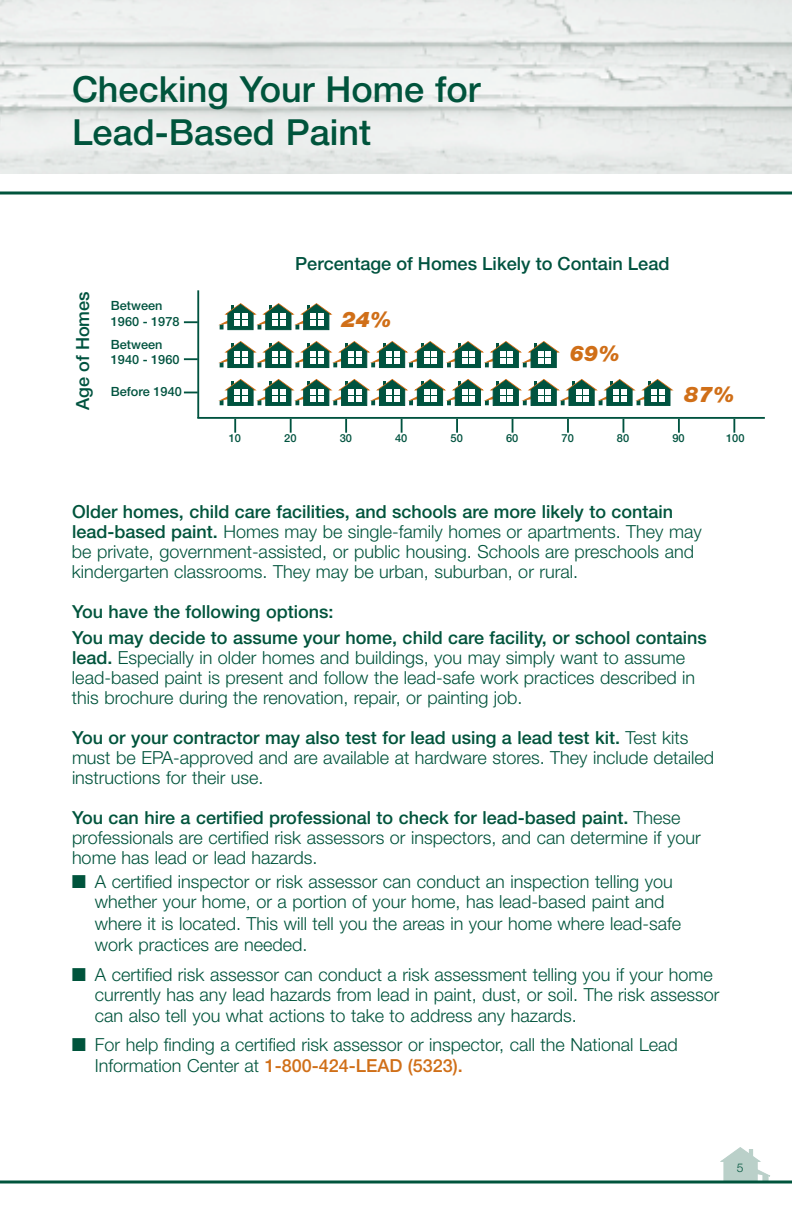
<style>
.page{position:relative;width:792px;height:1224px;background:#fff}
.page>*{position:absolute;margin:0;border:0;box-sizing:border-box;transform-origin:0 0}
.t1{font:500 36px/43.2px "Helvetica Neue";color:#00543c}
.t2{font:italic 900 21.6px "Helvetica Neue";color:#d06f18}
.t3{font:500 18.2px "Helvetica Neue";color:#00533f}
.t4{font:300 18px/20px "Helvetica Neue";color:#00543c}
.t5{font:500 18px/26px "Helvetica Neue";color:#00543c}
.t6{font:500 12.8px/15.2px "Helvetica Neue";color:#00533f}
.t7{font:300 12px "Helvetica Neue";color:#00543c}
.t8{font:500 11px "Helvetica Neue";color:#00533f}
.s1{font-weight:500}
.s2{font-family:"Monotype Sorts";font-weight:400}
.s3{font-weight:500;color:#d06f18}
</style>
<div class="page">
<svg style="left:721px;top:1147px;width:49px;height:33px"></svg>
<div style="left:741px;top:1160px;width:7px;height:7px;background:#bad0c9"></div>
<div style="left:741px;top:1160px;width:7px;height:8px;border:1px solid #bad0c9"></div>
<div style="left:731px;top:1160px;width:7px;height:7px;background:#bad0c9"></div>
<div style="left:731px;top:1160px;width:7px;height:8px;border:1px solid #bad0c9"></div>
<div style="left:741px;top:1170px;width:7px;height:7px;background:#bad0c9"></div>
<div style="left:731px;top:1170px;width:7px;height:7px;background:#bad0c9"></div>
<hr style="left:0;top:191px;width:792px;height:3px;background:#00543c">
<svg style="left:0;top:1180px;width:792px;height:4px;background:#3f7e6c"></svg>
<svg style="left:218px;top:304px;width:113px;height:26px"></svg>
<svg style="left:218px;top:341px;width:341px;height:27px"></svg>
<svg style="left:218px;top:379px;width:454px;height:27px"></svg>
<hr style="left:197px;top:417px;width:568px;height:2px;background:#00533f">
<hr style="left:197px;top:290px;width:2px;height:128px;background:#00533f">
<svg style="left:234px;top:419px;width:2px;height:14px"></svg>
<svg style="left:184px;top:392px;width:14px;height:1px"></svg>
<svg style="left:184px;top:358px;width:14px;height:2px"></svg>
<svg style="left:184px;top:321px;width:14px;height:2px"></svg>
<svg style="left:290px;top:419px;width:2px;height:14px"></svg>
<svg style="left:345px;top:419px;width:2px;height:14px"></svg>
<svg style="left:401px;top:419px;width:2px;height:14px"></svg>
<svg style="left:456px;top:419px;width:2px;height:14px"></svg>
<svg style="left:512px;top:419px;width:1px;height:14px"></svg>
<svg style="left:567px;top:419px;width:2px;height:14px"></svg>
<svg style="left:623px;top:419px;width:1px;height:14px"></svg>
<svg style="left:678px;top:419px;width:2px;height:14px"></svg>
<svg style="left:733px;top:419px;width:2px;height:14px"></svg>
<h1 class="t1" style="left:72px;top:71px;width:410px">Checking Your Home for<br>Lead-Based Paint</h1>
<p class="t3" style="left:76px;top:410px;width:120px;rotate:-90deg">Age of Homes</p>
<p class="t6" style="left:111px;top:299px;width:70px">Between<br>1960 - 1978</p>
<p class="t6" style="left:111px;top:338px;width:70px">Between<br>1940 - 1960</p>
<p class="t6" style="left:111px;top:385px;width:72px">Before 1940</p>
<p class="t3" style="left:295px;top:257px;width:376px">Percentage of Homes Likely to Contain Lead</p>
<p class="t2" style="left:341px;top:312px;width:52px">24%</p>
<p class="t2" style="left:570px;top:346px;width:52px">69%</p>
<p class="t2" style="left:684px;top:386px;width:52px">87%</p>
<p class="t8" style="left:229px;top:435px;width:14px">10</p>
<p class="t8" style="left:284px;top:435px;width:14px">20</p>
<p class="t8" style="left:340px;top:435px;width:14px">30</p>
<p class="t8" style="left:395px;top:435px;width:14px">40</p>
<p class="t8" style="left:451px;top:435px;width:14px">50</p>
<p class="t8" style="left:506px;top:435px;width:14px">60</p>
<p class="t8" style="left:562px;top:435px;width:14px">70</p>
<p class="t8" style="left:617px;top:435px;width:14px">80</p>
<p class="t8" style="left:672px;top:435px;width:14px">90</p>
<p class="t8" style="left:726px;top:435px;width:20px">100</p>
<p class="t4" style="left:72px;top:504px;width:631px"><span class="s1">Older homes, child care facilities, and schools are more likely to contain lead-based paint.</span> Homes may be single-family homes or apartments. They may be private, government-assisted, or public housing. Schools are preschools and kindergarten classrooms. They may be urban, suburban, or rural.</p>
<p class="t5" style="left:72px;top:601px;width:636px">You have the following options:<br>You may decide to assume your home, child care facility, or school contains</p>
<p class="t4" style="left:72px;top:650px;width:625px"><span class="s1">lead.</span> Especially in older homes and buildings, you may simply want to assume lead-based paint is present and follow the lead-safe work practices described in this brochure during the renovation, repair, or painting job.</p>
<p class="t4" style="left:72px;top:730px;width:644px"><span class="s1">You or your contractor may also test for lead using a lead test kit.</span> Test kits must be EPA-approved and are available at hardware stores. They include detailed instructions for their use.</p>
<p class="t4" style="left:72px;top:810px;width:630px"><span class="s1">You can hire a certified professional to check for lead-based paint.</span> These professionals are certified risk assessors or inspectors, and can determine if your home has lead or lead hazards.</p>
<p class="t4" style="left:95px;top:873px;width:588px;line-height:21px;text-indent:-23px"><span class="s2">■</span> A certified inspector or risk assessor can conduct an inspection telling you whether your home, or a portion of your home, has lead-based paint and where it is located. This will tell you the areas in your home where lead-safe work practices are needed.</p>
<p class="t4" style="left:95px;top:966px;width:626px;line-height:20.8px;text-indent:-23px"><span class="s2">■</span> A certified risk assessor can conduct a risk assessment telling you if your home currently has any lead hazards from lead in paint, dust, or soil. The risk assessor can also tell you what actions to take to address any hazards.</p>
<p class="t4" style="left:95px;top:1037px;width:584px;text-indent:-23px"><span class="s2">■</span> For help finding a certified risk assessor or inspector, call the National Lead<br>Information Center at <span class="s3">1-800-424-LEAD (5323).</span></p>
<p class="t7" style="left:737px;top:1164px;width:8px">5</p>
</div>
